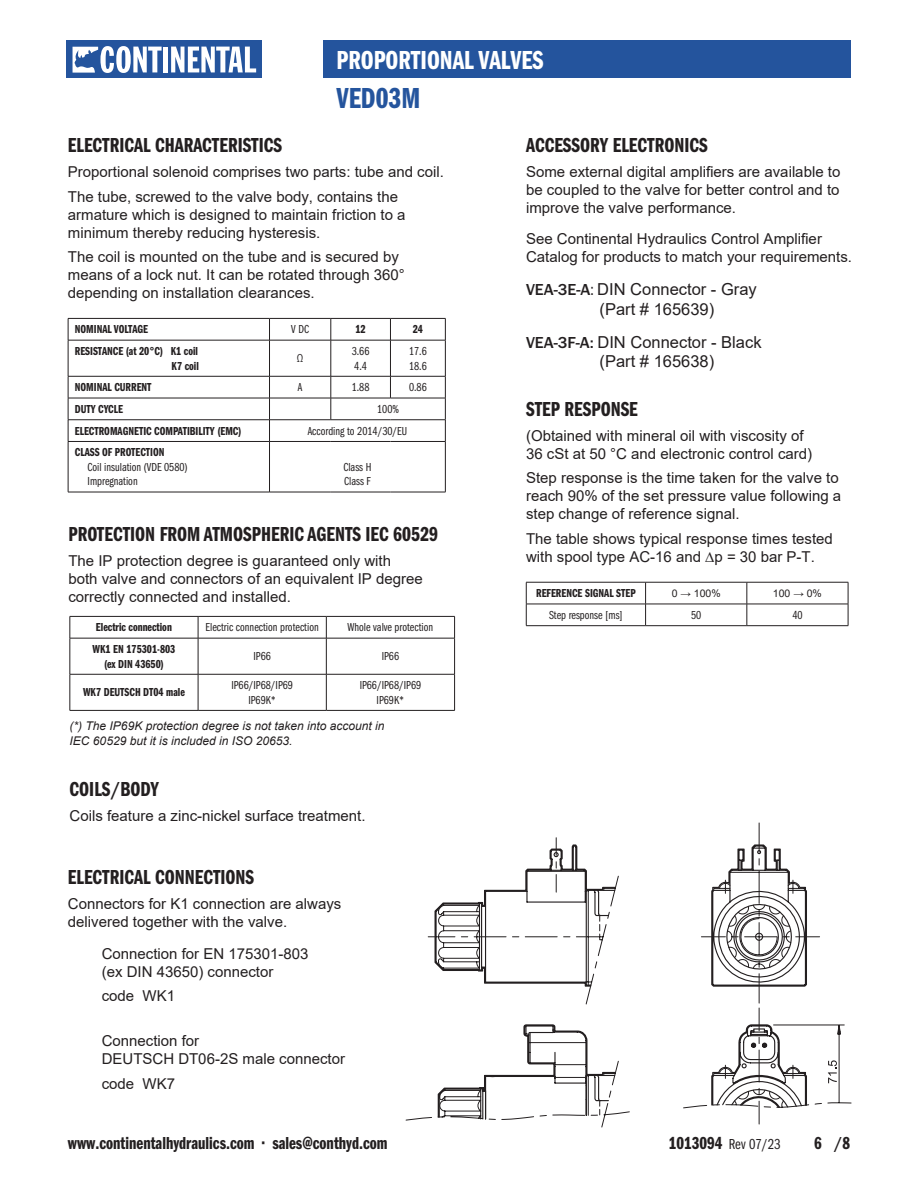
<style>
.page{position:relative;width:918px;height:1188px;background:#fff}
.page>*{position:absolute;margin:0;border:0;box-sizing:border-box;transform-origin:0 0}
.t1{font:30px "ITC Franklin Gothic Std Dm Cp";color:#24549d}
.t2{font:27px "ITC Franklin Gothic Std Dm Cp";color:#fff}
.CH_16_Body_Head{font:21px "ITC Franklin Gothic Std Dm Cp";color:#231f20}
.t3{font:18px "ITC Franklin Gothic Std Dm Cp";color:#231f20}
.t4{font:16.5px/19.5px "Arial";color:#231f20}
.t5{font:15px/18px "Arial";color:#231f20}
.t6{font:15px "ITC Franklin Gothic Std Bk Cp";color:#231f20}
.t7{font:12px "ITC Franklin Gothic Std Bk Cp";color:#231f20}
.t8{font:12px/14.4px "ITC Franklin Gothic Std Dm Cp";color:#231f20;text-align:center}
.CH_16_Body_Head-2{font:italic 12px/15px "Arial";color:#231f20}
.t9{font:10.5px "Arial";color:#231f20}
.s1{font-family:"ITC Franklin Gothic Std";font-weight:500}
.s2{font-family:"ITC Franklin Gothic Std Bk Cp"}
.s3{font-family:"ITC Franklin Gothic Std Dm Cp";font-size:18px}
</style>
<div class="page">
<div style="left:323px;top:40px;width:527px;height:38px;background:#24549d"></div>
<div style="left:67px;top:41px;width:195px;height:37px;background:#24549d"></div>
<div style="left:163px;top:47px;width:5px;height:25px;background:#fff"></div>
<svg style="left:171px;top:47px;width:85px;height:25px"></svg>
<svg style="left:73px;top:46px;width:89px;height:27px"></svg>
<hr style="left:68px;top:318px;width:202px;height:1px;background:#231f20">
<svg style="left:68px;top:319px;width:1px;height:21px"></svg>
<hr style="left:68px;top:340px;width:202px;height:1px;background:#231f20">
<hr style="left:68px;top:340px;width:1px;height:36px;background:#231f20">
<hr style="left:68px;top:376px;width:202px;height:1px;background:#231f20">
<hr style="left:68px;top:398px;width:202px;height:1px;background:#231f20">
<hr style="left:68px;top:419px;width:202px;height:1px;background:#231f20">
<svg style="left:68px;top:376px;width:1px;height:65px"></svg>
<svg style="left:269px;top:318px;width:177px;height:174px"></svg>
<hr style="left:331px;top:419px;width:59px;height:1px;background:#231f20">
<hr style="left:390px;top:419px;width:56px;height:1px;background:#231f20">
<hr style="left:68px;top:441px;width:202px;height:1px;background:#231f20">
<hr style="left:68px;top:442px;width:1px;height:50px;background:#231f20">
<hr style="left:270px;top:441px;width:61px;height:1px;background:#231f20">
<hr style="left:269px;top:442px;width:1px;height:50px;background:#231f20">
<hr style="left:331px;top:441px;width:59px;height:1px;background:#231f20">
<hr style="left:390px;top:441px;width:56px;height:1px;background:#231f20">
<hr style="left:68px;top:492px;width:202px;height:1px;background:#231f20">
<hr style="left:270px;top:492px;width:61px;height:1px;background:#231f20">
<hr style="left:331px;top:492px;width:59px;height:1px;background:#231f20">
<hr style="left:390px;top:492px;width:56px;height:1px;background:#231f20">
<svg style="left:428px;top:822px;width:392px;height:183px"></svg>
<svg style="left:405px;top:1007px;width:447px;height:121px"></svg>
<div style="left:491px;top:1095px;width:26px;height:16px;background:#fff"></div>
<hr style="left:70px;top:616px;width:128px;height:1px;background:#231f20">
<svg style="left:70px;top:617px;width:1px;height:21px"></svg>
<svg style="left:198px;top:616px;width:257px;height:94px"></svg>
<hr style="left:326px;top:616px;width:129px;height:1px;background:#231f20">
<hr style="left:70px;top:638px;width:128px;height:1px;background:#231f20">
<hr style="left:70px;top:638px;width:1px;height:36px;background:#231f20">
<hr style="left:198px;top:638px;width:128px;height:1px;background:#231f20">
<hr style="left:198px;top:638px;width:1px;height:36px;background:#231f20">
<hr style="left:326px;top:638px;width:129px;height:1px;background:#231f20">
<hr style="left:70px;top:674px;width:128px;height:1px;background:#231f20">
<hr style="left:70px;top:674px;width:1px;height:36px;background:#231f20">
<hr style="left:198px;top:674px;width:128px;height:1px;background:#231f20">
<hr style="left:198px;top:674px;width:1px;height:36px;background:#231f20">
<hr style="left:326px;top:674px;width:129px;height:1px;background:#231f20">
<hr style="left:70px;top:710px;width:128px;height:1px;background:#231f20">
<hr style="left:198px;top:710px;width:128px;height:1px;background:#231f20">
<hr style="left:326px;top:710px;width:129px;height:1px;background:#231f20">
<svg style="left:526px;top:582px;width:323px;height:44px"></svg>
<hr style="left:747px;top:604px;width:101px;height:1px;background:#231f20">
<hr style="left:526px;top:625px;width:120px;height:1px;background:#231f20">
<hr style="left:646px;top:625px;width:101px;height:1px;background:#231f20">
<hr style="left:747px;top:625px;width:101px;height:1px;background:#231f20">
<h2 class="t2" style="left:336px;top:45px;width:209px">PROPORTIONAL VALVES</h2>
<h1 class="t1" style="left:336px;top:81px;width:85px">VED03M</h1>
<p class="CH_16_Body_Head" style="left:68px;top:134px;width:216px">ELECTRICAL CHARACTERISTICS</p>
<p class="t5" style="left:68px;top:162px;width:377px">Proportional solenoid comprises two parts: tube and coil.</p>
<p class="t5" style="left:68px;top:187px;width:339px">The tube, screwed to the valve body, contains the armature which is designed to maintain friction to a minimum thereby reducing hysteresis.</p>
<p class="t5" style="left:68px;top:248px;width:339px">The coil is mounted on the tube and is secured by means of a lock nut. It can be rotated through 360° depending on installation clearances.</p>
<p class="t8" style="left:75px;top:322px;width:75px">NOMINAL VOLTAGE</p>
<p class="t7" style="left:291px;top:323px;width:19px">V DC</p>
<p class="t8" style="left:356px;top:322px;width:12px">12</p>
<p class="t8" style="left:413px;top:322px;width:12px">24</p>
<p class="t8" style="left:75px;top:344px;width:125px">RESISTANCE (at 20°C) K1 coil</p>
<p class="t8" style="left:172px;top:359px;width:29px">K7 coil</p>
<p class="t7" style="left:352px;top:345px;width:19px">3.66</p>
<p class="t7" style="left:354px;top:359px;width:14px">4.4</p>
<p class="t7" style="left:409px;top:345px;width:19px">17.6</p>
<p class="t7" style="left:409px;top:359px;width:19px">18.6</p>
<p class="t7" style="left:297px;top:352px;width:8px">Ω</p>
<p class="t8" style="left:75px;top:380px;width:78px">NOMINAL CURRENT</p>
<p class="t7" style="left:298px;top:381px;width:6px">A</p>
<p class="t7" style="left:352px;top:381px;width:19px">1.88</p>
<p class="t7" style="left:409px;top:381px;width:19px">0.86</p>
<p class="t8" style="left:75px;top:402px;width:50px">DUTY CYCLE</p>
<p class="t7" style="left:377px;top:402px;width:23px">100%</p>
<p class="t8" style="left:75px;top:424px;width:168px">ELECTROMAGNETIC COMPATIBILITY (EMC)</p>
<p class="t7" style="left:308px;top:424px;width:101px">According to 2014/30/EU</p>
<p class="t8" style="left:75px;top:445px;width:91px">CLASS OF PROTECTION</p>
<p class="t7" style="left:88px;top:460px;width:102px">Coil insulation (VDE 0580)</p>
<p class="t7" style="left:88px;top:475px;width:52px">Impregnation</p>
<p class="t7" style="left:343px;top:460px;width:29px">Class H</p>
<p class="t7" style="left:344px;top:475px;width:28px">Class F</p>
<p class="CH_16_Body_Head" style="left:68px;top:523px;width:371px">PROTECTION FROM ATMOSPHERIC AGENTS IEC 60529</p>
<p class="t5" style="left:68px;top:552px;width:356px">The IP protection degree is guaranteed only with both valve and connectors of an equivalent IP degree correctly connected and installed.</p>
<p class="t8" style="left:96px;top:620px;width:77px">Electric connection</p>
<p class="t7" style="left:206px;top:621px;width:115px">Electric connection protection</p>
<p class="t7" style="left:348px;top:621px;width:87px">Whole valve protection</p>
<p class="t8" style="left:93px;top:642px;width:84px">WK1 EN 175301-803 (ex DIN 43650)</p>
<p class="t7" style="left:254px;top:650px;width:19px">IP66</p>
<p class="t7" style="left:382px;top:650px;width:19px">IP66</p>
<p class="t8" style="left:83px;top:685px;width:103px">WK7 DEUTSCH DT04 male</p>
<p class="t7" style="left:231px;top:679px;width:63px">IP66/IP68/IP69</p>
<p class="t7" style="left:248px;top:693px;width:29px">IP69K*</p>
<p class="t7" style="left:360px;top:679px;width:63px">IP66/IP68/IP69</p>
<p class="t7" style="left:377px;top:693px;width:29px">IP69K*</p>
<p class="CH_16_Body_Head-2" style="left:70px;top:719px;width:316px">(*) The IP69K protection degree is not taken into account in<br>IEC 60529 but it is included in ISO 20653.</p>
<p class="CH_16_Body_Head" style="left:70px;top:778px;width:91px">COILS/BODY</p>
<p class="t5" style="left:70px;top:807px;width:297px">Coils feature a zinc-nickel surface treatment.</p>
<p class="CH_16_Body_Head" style="left:68px;top:866px;width:188px">ELECTRICAL CONNECTIONS</p>
<p class="t5" style="left:68px;top:895px;width:275px">Connectors for K1 connection are always delivered together with the valve.</p>
<p class="t5" style="left:102px;top:944px;width:208px">Connection for EN 175301-803 (ex DIN 43650) connector</p>
<p class="t5" style="left:102px;top:987px;width:75px">code WK1</p>
<p class="t5" style="left:102px;top:1032px;width:245px">Connection for<br>DEUTSCH DT06-2S male connector</p>
<p class="t5" style="left:102px;top:1075px;width:75px">code WK7</p>
<p class="CH_16_Body_Head" style="left:526px;top:134px;width:183px">ACCESSORY ELECTRONICS</p>
<p class="t5" style="left:526px;top:162px;width:316px;text-align:justify">Some external digital amplifiers are available to be coupled to the valve for better control and to improve the valve performance.</p>
<p class="t5" style="left:526px;top:230px;width:327px">See Continental Hydraulics Control Amplifier<br>Catalog for products to match your requirements.</p>
<p class="t4" style="left:600px;top:280px;width:159px;text-indent:-74px"><span class="s1">VEA-3E-A</span><span class="s2">:</span> DIN Connector - Gray (Part # 165639)</p>
<p class="t4" style="left:600px;top:332px;width:164px;text-indent:-74px"><span class="s1">VEA-3F-A:</span> DIN Connector - Black (Part # 165638)</p>
<p class="CH_16_Body_Head" style="left:526px;top:397px;width:113px">STEP RESPONSE</p>
<p class="t5" style="left:526px;top:426px;width:288px">(Obtained with mineral oil with viscosity of<br>36 cSt at 50 °C and electronic control card)</p>
<p class="t5" style="left:526px;top:469px;width:317px">Step response is the time taken for the valve to reach 90% of the set pressure value following a step change of reference signal.</p>
<p class="t5" style="left:526px;top:530px;width:308px">The table shows typical response times tested with spool type AC-16 and ∆p = 30 bar P-T.</p>
<p class="t8" style="left:536px;top:586px;width:101px">REFERENCE SIGNAL STEP</p>
<p class="t9" style="left:672px;top:586px;width:51px">0 → 100%</p>
<p class="t9" style="left:773px;top:586px;width:51px">100 → 0%</p>
<p class="t7" style="left:549px;top:608px;width:75px">Step response [ms]</p>
<p class="t7" style="left:691px;top:608px;width:12px">50</p>
<p class="t7" style="left:792px;top:608px;width:12px">40</p>
<p class="t3" style="left:68px;top:1133px;width:321px">www.continentalhydraulics.com • sales@conthyd.com</p>
<p class="t3" style="left:814px;top:1133px;width:37px">6 /8</p>
<p class="t6" style="left:669px;top:1136px;width:113px"><span class="s3">1013094</span> Rev 07/23</p>
</div>
